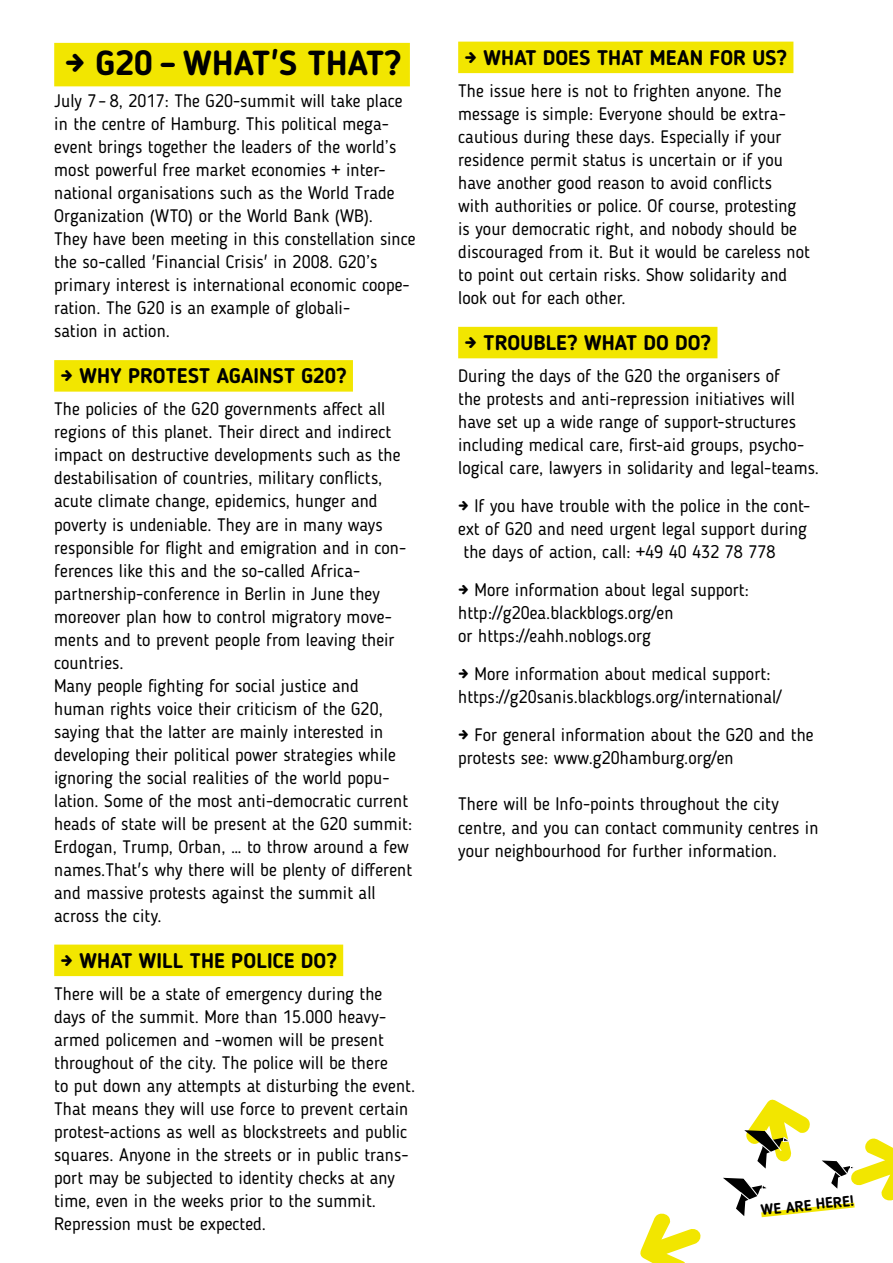
<style>
.page{position:relative;width:893px;height:1263px;background:#fff}
.page>*{position:absolute;margin:0;border:0;box-sizing:border-box;transform-origin:0 0}
.t1{font:700 34.5px "Blogger Sans";letter-spacing:.005em;color:#000}
.t2{font:700 21px "Blogger Sans";letter-spacing:.005em;color:#000}
.t3{font:18px/23px "Blogger Sans";letter-spacing:.005em;color:#000}
.t4{font:700 15px "Blogger Sans";color:#000}
.s1{font-weight:700}
</style>
<div class="page">
<div style="left:54px;top:43px;width:356px;height:43px;background:#f2e600"></div>
<div style="left:54px;top:360px;width:299px;height:32px;background:#f2e600"></div>
<div style="left:54px;top:944px;width:289px;height:32px;background:#f2e600"></div>
<div style="left:458px;top:42px;width:335px;height:31px;background:#f2e600"></div>
<div style="left:458px;top:327px;width:259px;height:31px;background:#f2e600"></div>
<svg style="left:723px;top:1130px;width:132px;height:88px"></svg>
<h1 class="t1" style="left:65px;top:42px;width:338px">→ G20 – WHAT'S THAT?</h1>
<p class="t3" style="left:54px;top:89px;width:363px">July 7 – 8, 2017: The G20-summit will take place in the centre of Hamburg. This political mega&shy;event brings together the leaders of the world’s most powerful free market economies + inter&shy;national organisations such as the World Trade Organization (WTO) or the World Bank (WB).<br>They have been meeting in this constellation since the so-called 'Financial Crisis' in 2008. G20’s primary interest is international economic coope&shy;ration. The G20 is an example of globali-<br>sation in action.</p>
<p class="t2" style="left:61px;top:363px;width:288px">→ WHY PROTEST AGAINST G20?</p>
<p class="t3" style="left:54px;top:398px;width:360px">The policies of the G20 governments affect all regions of this planet. Their direct and indirect impact on destructive developments such as the destabilisation of countries, military conflicts, acute climate change, epidemics, hunger and poverty is undeniable. They are in many ways responsible for flight and emigration and in con&shy;ferences like this and the so-called Africa&shy;partnership-conference in Berlin in June they moreover plan how to control migratory move&shy;ments and to prevent people from leaving their countries.<br>Many people fighting for social justice and human rights voice their criticism of the G20, saying that the latter are mainly interested in developing their political power strategies while ignoring the social realities of the world popu&shy;lation. Some of the most anti-democratic current heads of state will be present at the G20 summit:<br>Erdogan, Trump, Orban, … to throw around a few names.That's why there will be plenty of different and massive protests against the summit all across the city.</p>
<p class="t2" style="left:61px;top:948px;width:278px">→ WHAT WILL THE POLICE DO?</p>
<p class="t3" style="left:54px;top:982px;width:363px">There will be a state of emergency during the days of the summit. More than 15.000 heavy&shy;armed policemen and -women will be present throughout of the city. The police will be there<br>to put down any attempts at disturbing the event.<br>That means they will use force to prevent certain protest-actions as well as blockstreets and public squares. Anyone in the streets or in public trans&shy;port may be subjected to identity checks at any time, even in the weeks prior to the summit.<br>Repression must be expected.</p>
<p class="t2" style="left:465px;top:45px;width:324px">→ WHAT DOES THAT MEAN FOR US?</p>
<p class="t3" style="left:458px;top:79px;width:353px">The issue here is not to frighten anyone. The message is simple: Everyone should be extra&shy;cautious during these days. Especially if your residence permit status is uncertain or if you have another good reason to avoid conflicts<br>with authorities or police. Of course, protesting is your democratic right, and nobody should be discouraged from it. But it would be careless not to point out certain risks. Show solidarity and look out for each other.</p>
<p class="t2" style="left:465px;top:330px;width:248px">→ TROUBLE? WHAT DO DO?</p>
<p class="t3" style="left:458px;top:364px;width:362px">During the days of the G20 the organisers of<br>the protests and anti-repression initiatives will have set up a wide range of support-structures including medical care, first-aid groups, psycho&shy;logical care, lawyers in solidarity and legal-teams.</p>
<p class="t3" style="left:458px;top:494px;width:354px"><span class="s1">→</span> If you have trouble with the police in the cont-</p>
<p class="t3" style="left:458px;top:517px;width:350px">ext of G20 and need urgent legal support during</p>
<p class="t3" style="left:464px;top:540px;width:313px">the days of action, call: +49 40 432 78 778</p>
<p class="t3" style="left:458px;top:578px;width:292px"><span class="s1">→</span> More information about legal support: http://g20ea.blackblogs.org/en<br>or https://eahh.noblogs.org</p>
<p class="t3" style="left:458px;top:663px;width:325px"><span class="s1">→</span> More information about medical support: https://g20sanis.blackblogs.org/international/</p>
<p class="t3" style="left:458px;top:724px;width:357px"><span class="s1">→</span> For general information about the G20 and the protests see: www.g20hamburg.org/en</p>
<p class="t3" style="left:458px;top:793px;width:362px">There will be Info-points throughout the city centre, and you can contact community centres in your neighbourhood for further information.</p>
<p class="t4" style="left:760px;top:1201px;width:95px;rotate:-6deg">WE ARE HERE!</p>
</div>
